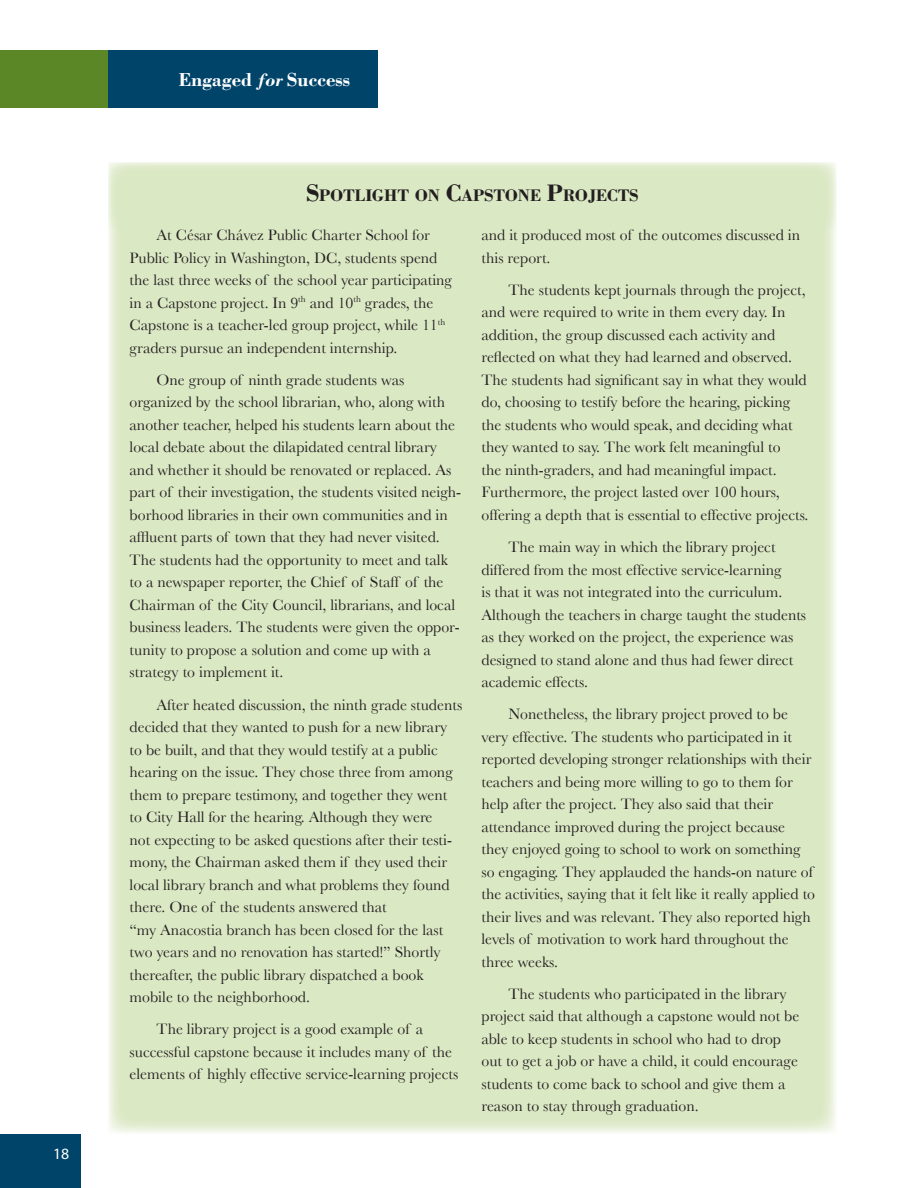
<style>
.page{position:relative;width:918px;height:1188px;background:#fff}
.page>*{position:absolute;margin:0;border:0;box-sizing:border-box;transform-origin:0 0}
.t1{font:700 16.5px "Bodoni";color:#fff}
.t2{font:15.75px/22.5px "Baskerville";color:#231f20}
.t3{font:15.75px "Myriad Pro";color:#fff}
.t4{font:700 14.7px "Bodoni";color:#231f20}
.s1{font-style:italic}
.s2{font-size:21px}
</style>
<div class="page">
<div style="left:108px;top:50px;width:269px;height:58px;background:#00446a"></div>
<div style="left:0;top:50px;width:108px;height:58px;background:#5c8727"></div>
<div style="left:0;top:1134px;width:81px;height:54px;background:#00446a"></div>
<div style="left:108px;top:162px;width:729px;height:972px;background:#dbe8c4"></div>
<p class="t3" style="left:53px;top:1144px;width:8px">18</p>
<p class="t1" style="left:179px;top:67px;width:173px">Engaged <span class="s1">for</span> Success</p>
<p class="t4" style="left:307px;top:184px;width:331px"><span class="s2">S</span>POTLIGHT ON <span class="s2">C</span>APSTONE <span class="s2">P</span>ROJECTS</p>
<p class="t2" style="left:130px;top:224px;width:324px;text-indent:27px">At César Chávez Public Charter School for Public Policy in Washington, DC, students spend the last three weeks of the school year participating in a Capstone project. In 9<sup>th</sup> and 10<sup>th</sup> grades, the Capstone is a teacher-led group project, while 11<sup>th </sup>graders pursue an independent internship.</p>
<p class="t2" style="left:130px;top:368px;width:333px;text-indent:27px">One group of ninth grade students was organized by the school librarian, who, along with another teacher, helped his students learn about the local debate about the dilapidated central library and whether it should be renovated or replaced. As part of their investigation, the students visited neigh&shy;borhood libraries in their own communities and in affluent parts of town that they had never visited.<br>The students had the opportunity to meet and talk to a newspaper reporter, the Chief of Staff of the Chairman of the City Council, librarians, and local business leaders. The students were given the oppor&shy;tunity to propose a solution and come up with a strategy to implement it.</p>
<p class="t2" style="left:130px;top:693px;width:334px;text-indent:27px">After heated discussion, the ninth grade students decided that they wanted to push for a new library to be built, and that they would testify at a public hearing on the issue. They chose three from among them to prepare testimony, and together they went to City Hall for the hearing. Although they were<br>not expecting to be asked questions after their testi&shy;mony, the Chairman asked them if they used their local library branch and what problems they found there. One of the students answered that<br>“my Anacostia branch has been closed for the last two years and no renovation has started!” Shortly thereafter, the public library dispatched a book mobile to the neighborhood.</p>
<p class="t2" style="left:130px;top:1018px;width:330px;text-align:center">The library project is a good example of a successful capstone because it includes many of the elements of highly effective service-learning projects</p>
<p class="t2" style="left:482px;top:224px;width:320px">and it produced most of the outcomes discussed in this report.</p>
<p class="t2" style="left:482px;top:278px;width:329px;text-indent:27px">The students kept journals through the project, and were required to write in them every day. In addition, the group discussed each activity and reflected on what they had learned and observed.<br>The students had significant say in what they would do, choosing to testify before the hearing, picking the students who would speak, and deciding what they wanted to say. The work felt meaningful to<br>the ninth-graders, and had meaningful impact.<br>Furthermore, the project lasted over 100 hours, offering a depth that is essential to effective projects.</p>
<p class="t2" style="left:482px;top:536px;width:326px;text-indent:27px">The main way in which the library project differed from the most effective service-learning<br>is that it was not integrated into the curriculum.<br>Although the teachers in charge taught the students as they worked on the project, the experience was designed to stand alone and thus had fewer direct academic effects.</p>
<p class="t2" style="left:482px;top:703px;width:335px;text-indent:27px">Nonetheless, the library project proved to be very effective. The students who participated in it reported developing stronger relationships with their teachers and being more willing to go to them for help after the project. They also said that their attendance improved during the project because they enjoyed going to school to work on something so engaging. They applauded the hands-on nature of the activities, saying that it felt like it really applied to their lives and was relevant. They also reported high levels of motivation to work hard throughout the three weeks.</p>
<p class="t2" style="left:482px;top:982px;width:319px;text-indent:27px">The students who participated in the library project said that although a capstone would not be able to keep students in school who had to drop out to get a job or have a child, it could encourage students to come back to school and give them a reason to stay through graduation.</p>
</div>
